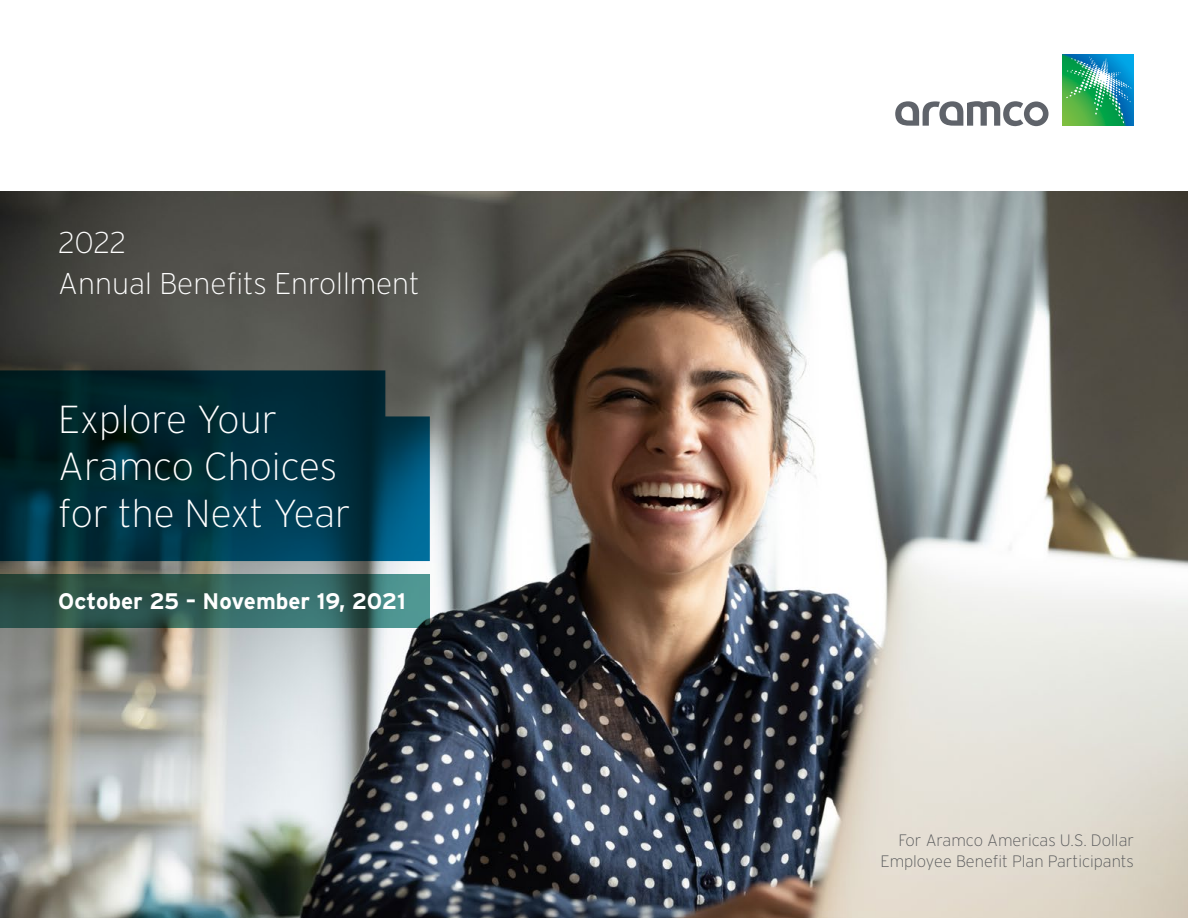
<style>
.page{position:relative;width:1188px;height:918px;background:#fff}
.page>*{position:absolute;margin:0;border:0;box-sizing:border-box;transform-origin:0 0}
.t1{font:200 39px/46.8px "Interstate";color:#fff}
.t2{font:200 30px/40.5px "Interstate";color:#fff}
.t3{font:700 22.5px "Interstate";color:#fff}
.t4{font:200 16.5px/21px "Interstate";color:#58595b;text-align:right}
</style>
<div class="page">
<svg style="left:895px;top:101px;width:154px;height:25px"></svg>
<svg style="left:1062px;top:54px;width:72px;height:72px;background:#35a589"></svg>
<img style="left:0;top:191px;width:1188px;height:727px">
<svg style="left:0;top:574px;width:430px;height:54px;background:#33615a"></svg>
<svg style="left:0;top:370px;width:430px;height:191px;background:#02303e"></svg>
<h2 class="t2" style="left:58px;top:222px;width:363px">2022<br>Annual Benefits Enrollment</h2>
<h1 class="t1" style="left:58px;top:396px;width:294px">Explore Your<br>Aramco Choices for the Next Year</h1>
<h3 class="t3" style="left:58px;top:588px;width:349px">October 25 – November 19, 2021</h3>
<p class="t4" style="left:881px;top:830px;width:255px">For Aramco Americas U.S. Dollar<br>Employee Benefit Plan Participants</p>
</div>
